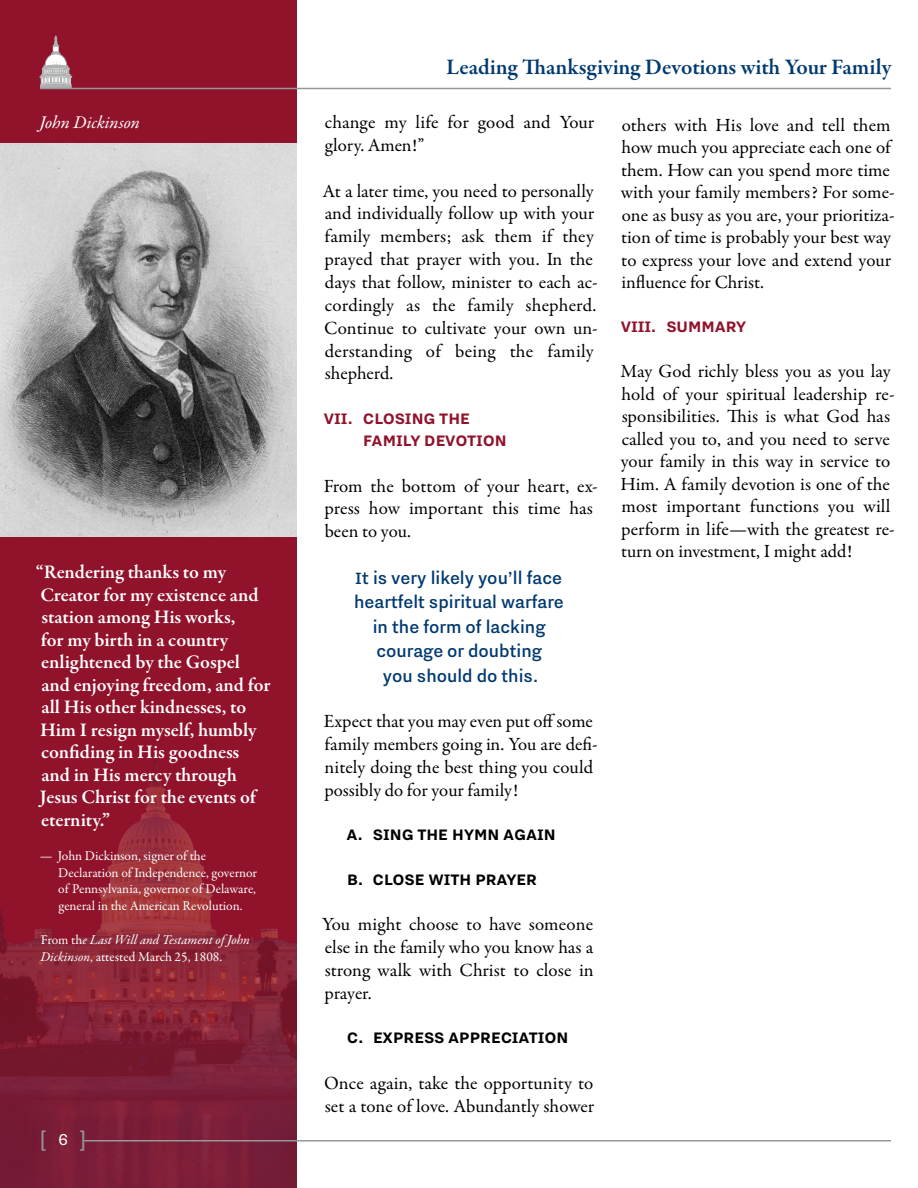
<style>
.page{position:relative;width:918px;height:1188px;background:#fff}
.page>*{position:absolute;margin:0;border:0;box-sizing:border-box;transform-origin:0 0}
.t1{font:24px "Calibri";color:#969798}
.t2{font:600 22.5px "Garamond Premr Pro";color:#003970}
.Callout{font:500 20.25px/24.3px "Nitti Grotesk";color:#003970;text-align:center}
.t3{font:600 19.5px/22.5px "Garamond Premr Pro";letter-spacing:-.005em;color:#fff}
.Body{font:18.75px/22.8px "Garamond Premr Pro";color:#000}
.t4{font:700 18.75px "Nitti Grotesk";color:#000}
.t5{font:700 18.75px/22px "Nitti Grotesk";letter-spacing:-.005em;color:#91122b}
.Name{font:italic 18px "Garamond Premr Pro";letter-spacing:-.005em;color:#fff}
.Attribution{font:13.5px/16.5px "Garamond Premr Pro";color:#fff}
.Source{font:italic 13.5px/16.5px "Garamond Premr Pro";letter-spacing:-.005em;color:#fff}
.s1{font-style:normal}
.s2{font-family:"Nitti Grotesk";font-size:19.5px;color:#fff}
</style>
<div class="page">
<img style="left:0;top:0;width:297px;height:1188px">
<hr style="left:84px;top:1140px;width:807px;height:2px;background:#969798">
<svg style="left:40px;top:36px;width:32px;height:52px;background:#b07b86"></svg>
<hr style="left:40px;top:88px;width:851px;height:1px;background:#969798">
<img style="left:0;top:143px;width:297px;height:394px">
<p class="Name" style="left:39px;top:111px;width:102px">John Dickinson</p>
<p class="t3" style="left:36px;top:561px;width:236px">“Rendering thanks to my<br>Creator for my existence and station among His works,<br>for my birth in a country enlightened by the Gospel<br>and enjoying freedom, and for all His other kindnesses, to<br>Him I resign myself, humbly confiding in His goodness<br>and in His mercy through<br>Jesus Christ for the events of eternity.”</p>
<p class="Attribution" style="left:58px;top:848px;width:201px;text-indent:-18px">— John Dickinson, signer of the Declaration of Independence, governor of Pennsylvania, governor of Delaware, general in the American Revolution.</p>
<p class="Source" style="left:40px;top:932px;width:211px"><span class="s1">From th</span>e Last Will and Testament of John<br>Dickinson<span class="s1">, attested March 25, 1808.</span></p>
<p class="t1" style="left:39px;top:1122px;width:49px">[ <span class="s2">6</span> ]</p>
<p class="t2" style="left:446px;top:53px;width:447px">Leading Thanksgiving Devotions with Your Family</p>
<p class="Body" style="left:325px;top:112px;width:271px">change my life for good and Your glory. Amen!”</p>
<p class="Body" style="left:323px;top:180px;width:277px">At a later time, you need to personally and individually follow up with your family members; ask them if they prayed that prayer with you. In the days that follow, minister to each ac&shy;cordingly as the family shepherd.<br>Continue to cultivate your own un&shy;derstanding of being the family shepherd.</p>
<p class="t5" style="left:363px;top:407px;width:145px;text-indent:-39px">VII. CLOSING THE<br>FAMILY DEVOTION</p>
<p class="Body" style="left:324px;top:475px;width:276px">From the bottom of your heart, ex&shy;press how important this time has been to you.</p>
<p class="Callout" style="left:354px;top:566px;width:211px">It is very likely you’ll face heartfelt spiritual warfare in the form of lacking courage or doubting<br>you should do this.</p>
<p class="Body" style="left:324px;top:710px;width:275px">Expect that you may even put off some family members going in. You are defi&shy;nitely doing the best thing you could possibly do for your family!</p>
<p class="t4" style="left:347px;top:824px;width:211px">A. SING THE HYMN AGAIN</p>
<p class="t4" style="left:347px;top:869px;width:191px">B. CLOSE WITH PRAYER</p>
<p class="Body" style="left:322px;top:913px;width:273px;text-align:justify">You might choose to have someone else in the family who you know has a strong walk with Christ to close in prayer.</p>
<p class="t4" style="left:347px;top:1028px;width:223px">C. EXPRESS APPRECIATION</p>
<p class="Body" style="left:324px;top:1072px;width:272px">Once again, take the opportunity to set a tone of love. Abundantly shower</p>
<p class="Body" style="left:621px;top:114px;width:276px">others with His love and tell them how much you appreciate each one of them. How can you spend more time with your family members? For some&shy;one as busy as you are, your prioritiza&shy;tion of time is probably your best way to express your love and extend your influence for Christ.</p>
<p class="t5" style="left:621px;top:315px;width:127px">VIII. SUMMARY</p>
<p class="Body" style="left:621px;top:361px;width:276px">May God richly bless you as you lay hold of your spiritual leadership re&shy;sponsibilities. This is what God has called you to, and you need to serve your family in this way in service to Him. A family devotion is one of the most important functions you will perform in life—with the greatest re&shy;turn on investment, I might add!</p>
</div>
